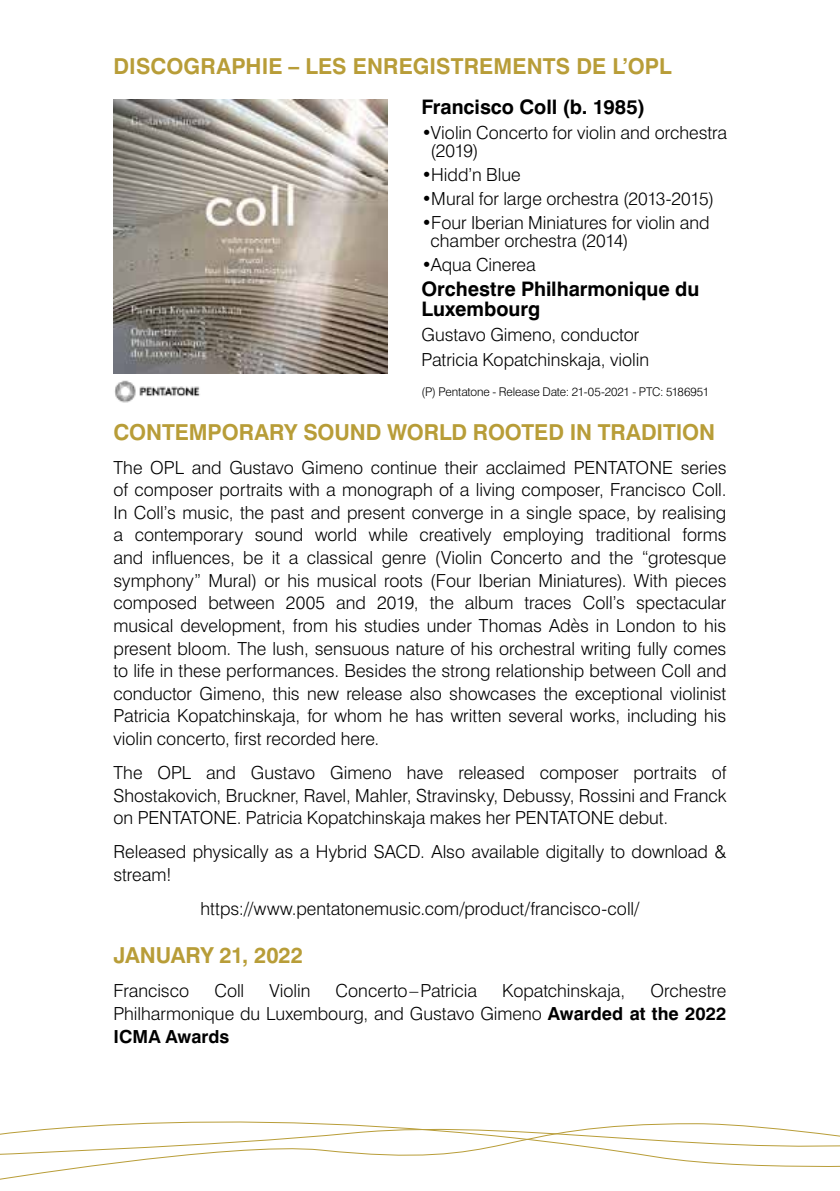
<style>
.page{position:relative;width:840px;height:1191px;background:#fff}
.page>*{position:absolute;margin:0;border:0;box-sizing:border-box;transform-origin:0 0}
.t1{font:700 22px "Swiss 721 BT";color:#b89d38}
.t2{font:700 20px/20px "Swiss 721 BT";letter-spacing:-.005em;color:#000}
.t3{font:300 18px/22.6px "Swiss 721 BT";color:#000}
.t4{font:300 12px "Swiss 721 BT";letter-spacing:-.01em;color:#000}
.s1{font-weight:700}
</style>
<div class="page">
<svg style="left:0;top:1122px;width:839px;height:58px"></svg>
<img style="left:113px;top:99px;width:274px;height:274px">
<img style="left:114px;top:380px;width:86px;height:23px">
<p class="t1" style="left:113px;top:53px;width:559px">DISCOGRAPHIE – LES ENREGISTREMENTS DE L’OPL</p>
<p class="t2" style="left:421px;top:97px;width:225px">Francisco Coll (b. 1985)</p>
<p class="t3" style="left:430px;top:123px;width:298px;line-height:18px;text-indent:-9px">•Violin Concerto for violin and orchestra (2019)</p>
<p class="t3" style="left:421px;top:163px;width:101px">•Hidd’n Blue</p>
<p class="t3" style="left:421px;top:187px;width:294px">•Mural for large orchestra (2013-2015)</p>
<p class="t3" style="left:430px;top:213px;width:280px;line-height:18px;text-indent:-9px">•Four Iberian Miniatures for violin and chamber orchestra (2014)</p>
<p class="t3" style="left:421px;top:253px;width:116px">•Aqua Cinerea</p>
<p class="t2" style="left:421px;top:279px;width:279px">Orchestre Philharmonique du<br>Luxembourg</p>
<p class="t3" style="left:421px;top:322px;width:229px;line-height:25px">Gustavo Gimeno, conductor<br>Patricia Kopatchinskaja, violin</p>
<p class="t4" style="left:421px;top:384px;width:289px">(P) Pentatone - Release Date: 21-05-2021 - PTC: 5186951</p>
<p class="t1" style="left:113px;top:418px;width:602px">CONTEMPORARY SOUND WORLD ROOTED IN TRADITION</p>
<p class="t3" style="left:113px;top:456px;width:614px;text-align:justify">The OPL and Gustavo Gimeno continue their acclaimed PENTATONE series of composer portraits with a monograph of a living composer, Francisco Coll.<br>In Coll’s music, the past and present converge in a single space, by realising a contemporary sound world while creatively employing traditional forms and influences, be it a classical genre (Violin Concerto and the “grotesque symphony” Mural) or his musical roots (Four Iberian Miniatures). With pieces composed between 2005 and 2019, the album traces Coll’s spectacular musical development, from his studies under Thomas Adès in London to his present bloom. The lush, sensuous nature of his orchestral writing fully comes to life in these performances. Besides the strong relationship between Coll and conductor Gimeno, this new release also showcases the exceptional violinist Patricia Kopatchinskaja, for whom he has written several works, including his violin concerto, first recorded here.</p>
<p class="t3" style="left:113px;top:761px;width:614px;text-align:justify">The OPL and Gustavo Gimeno have released composer portraits of Shostakovich, Bruckner, Ravel, Mahler, Stravinsky, Debussy, Rossini and Franck on PENTATONE. Patricia Kopatchinskaja makes her PENTATONE debut.</p>
<p class="t3" style="left:113px;top:840px;width:614px">Released physically as a Hybrid SACD. Also available digitally to download &amp; stream!</p>
<p class="t3" style="left:200px;top:896px;width:440px">https://www.pentatonemusic.com/product/francisco-coll/</p>
<p class="t1" style="left:113px;top:942px;width:191px">JANUARY 21, 2022</p>
<p class="t3" style="left:113px;top:979px;width:77px">Francisco</p>
<p class="t3" style="left:214px;top:979px;width:31px">Coll</p>
<p class="t3" style="left:269px;top:979px;width:42px">Violin</p>
<p class="t3" style="left:335px;top:979px;width:143px">Concerto–Patricia</p>
<p class="t3" style="left:502px;top:979px;width:125px">Kopatchinskaja,</p>
<p class="t3" style="left:113px;top:979px;width:614px;text-align:justify;text-indent:536px">Orchestre Philharmonique du Luxembourg, and Gustavo Gimeno <span class="s1">Awarded at the 2022<br>ICMA Awards</span></p>
</div>
